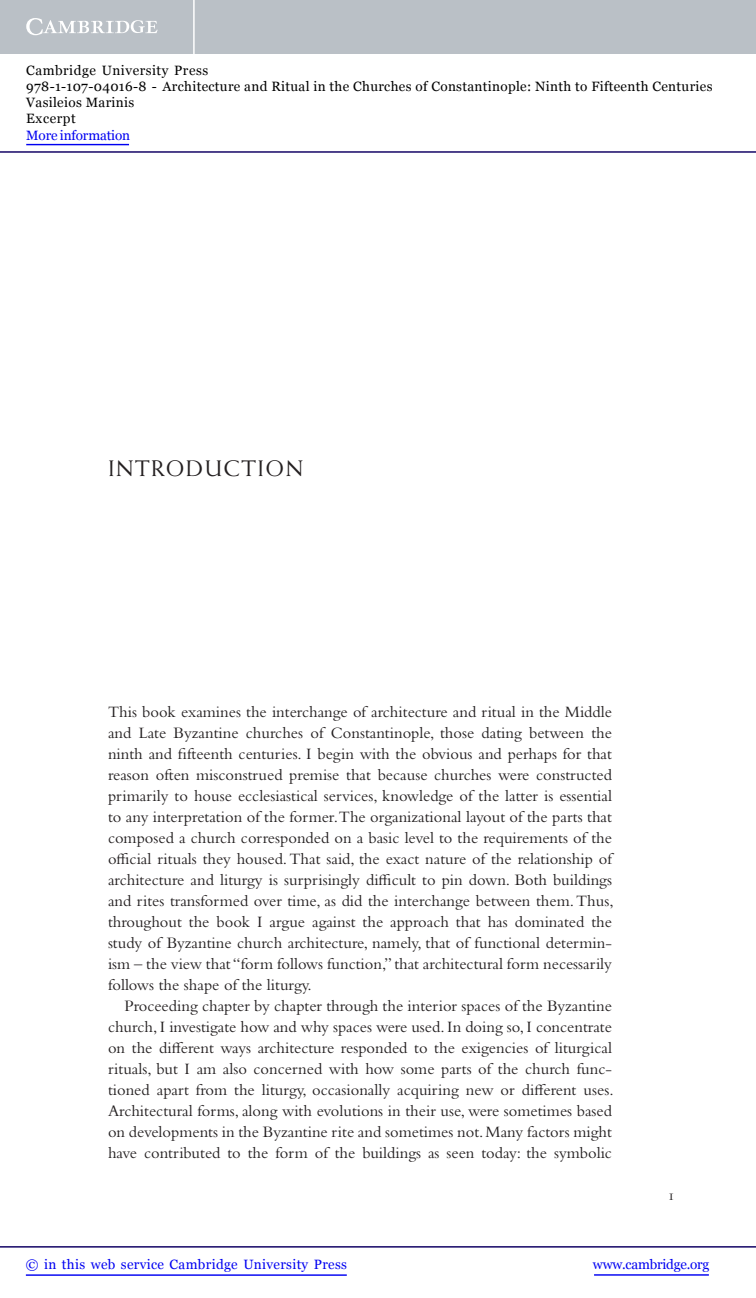
<style>
.page{position:relative;width:756px;height:1298px;background:#fff}
.page>*{position:absolute;margin:0;border:0;box-sizing:border-box;transform-origin:0 0}
.t1{font:22.5px "Weiss Std";letter-spacing:.065em;color:#231f20}
.t2{font:16.5px/21px "Bembo Std";color:#231f20;text-align:justify}
.t3{font:15px "Bembo Std";color:#231f20}
.t4{font:13.5px/16.2px "Georgia";letter-spacing:.025em;color:#000}
.t5{font:13.5px "Georgia";letter-spacing:.025em;color:#0000f1}
.t6{font:13.5px "Georgia";letter-spacing:-.015em;color:#0000f1}
.t7{font:13.5px "Georgia";letter-spacing:-.01em;color:#0000f1}
</style>
<div class="page">
<div style="left:0;top:0;width:756px;height:54px;background:#bac0c6"></div>
<svg style="left:26px;top:18px;width:132px;height:17px"></svg>
<hr style="left:193px;top:0;width:2px;height:54px;background:#fff">
<hr style="left:0;top:151px;width:756px;height:2px;background:#150666">
<hr style="left:594px;top:1274px;width:115px;height:1px;background:#0000f1">
<hr style="left:0;top:1246px;width:756px;height:1px;background:#150666">
<hr style="left:26px;top:1274px;width:321px;height:1px;background:#0000f1">
<hr style="left:26px;top:144px;width:103px;height:1px;background:#0000f1">
<p class="t4" style="left:26px;top:62px;width:688px">Cambridge University Press<br>978-1-107-04016-8 - Architecture and Ritual in the Churches of Constantinople: Ninth to Fifteenth Centuries Vasileios Marinis<br>Excerpt</p>
<p class="t7" style="left:26px;top:127px;width:105px">More information</p>
<h1 class="t1" style="left:108px;top:460px;width:197px">INTRODUCTION</h1>
<p class="t2" style="left:108px;top:703px;width:507px">This book examines the interchange of architecture and ritual in the Middle and Late Byzantine churches of Constantinople, those dating between the ninth and fifteenth centuries. I begin with the obvious and perhaps for that reason often misconstrued premise that because churches were constructed primarily to house ecclesiastical services, knowledge of the latter is essential to any interpretation of the former.The organizational layout of the parts that composed a church corresponded on a basic level to the requirements of the official rituals they housed. That said, the exact nature of the relationship of architecture and liturgy is surprisingly difficult to pin down. B oth buildings and rites transformed over time, as did the interchange between them. Thus, throughout the book I argue against the approach that has dominated the study of Byzantine church architecture, namely, that of functional determin&shy;ism – the view that “form follows function,” that architectural form necessarily follows the shape of the liturgy.</p>
<p class="t2" style="left:108px;top:997px;width:507px;text-indent:16px">Proceeding chapter by chapter through the interior spaces of the Byzantine church, I investigate how and why spaces were used. In doing so, I concentrate on the different ways architecture responded to the exigencies of liturgical rituals, but I am also concerned with how some parts of the church func&shy;tioned apart from the liturgy, occasionally acquiring new or different uses.<br>Architectural forms, along with evolutions in their use, were sometimes based on developments in the Byzantine rite and sometimes not. Many factors might have contributed to the form of the buildings as seen today: the symbolic</p>
<p class="t3" style="left:668px;top:1189px;width:9px">1</p>
<p class="t5" style="left:26px;top:1256px;width:323px">© in this web service Cambridge University Press</p>
<p class="t6" style="left:593px;top:1256px;width:118px">www.cambridge.org</p>
</div>
